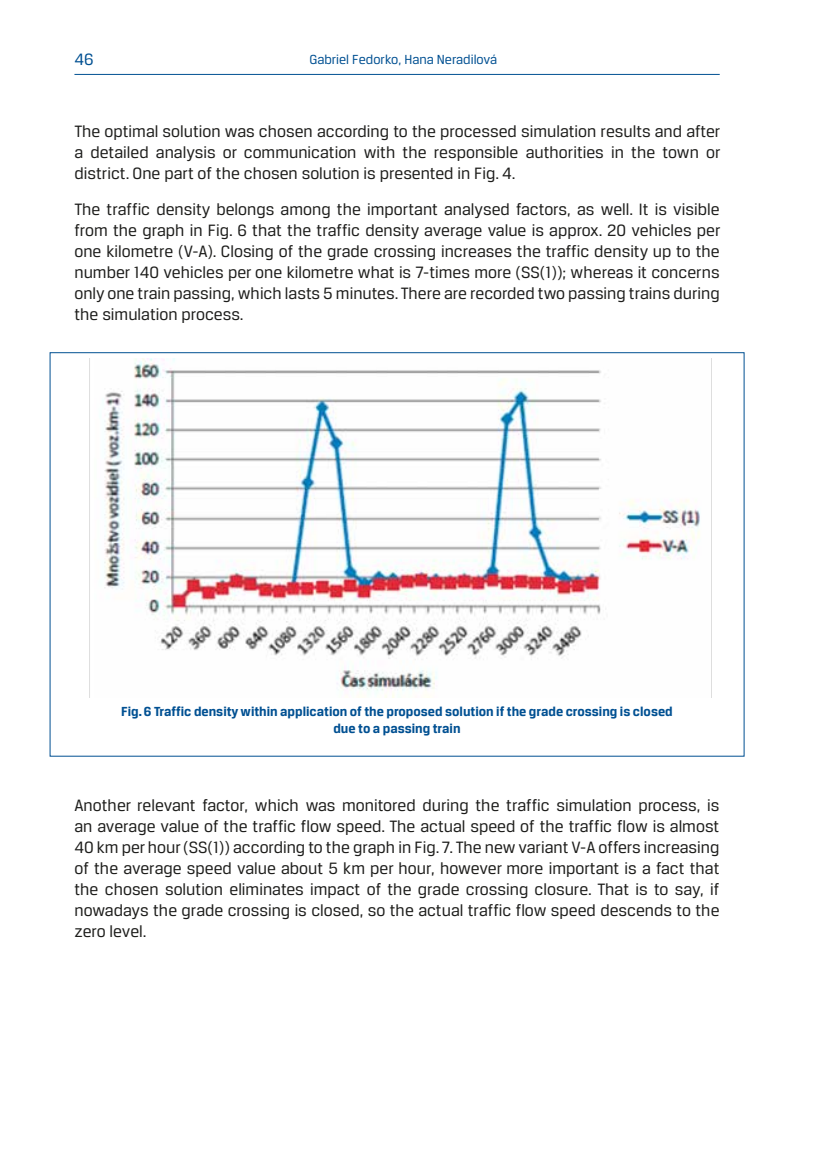
<style>
.page{position:relative;width:819px;height:1161px;background:#fff}
.page>*{position:absolute;margin:0;border:0;box-sizing:border-box;transform-origin:0 0}
.podstawowy_ang{font:17.5px/21px "Breuer Text";color:#1d1d1b;text-align:justify}
.t1{font:17.5px "Breuer Text";color:#005092}
.podst_ang{font:700 14px/16.8px "Breuer Text";color:#005092;text-align:center}
.t2{font:14px "Breuer Text";color:#005092}
</style>
<div class="page">
<hr style="left:74px;top:74px;width:645px;height:1px;background:#005092">
<img style="left:89px;top:358px;width:623px;height:340px">
<p class="t1" style="left:74px;top:50px;width:21px">46</p>
<p class="t2" style="left:309px;top:51px;width:189px">Gabriel Fedorko, Hana Neradilová</p>
<p class="podstawowy_ang" style="left:74px;top:121px;width:647px">The optimal solution was chosen according to the processed simulation results and after a detailed analysis or communication with the responsible authorities in the town or district. One part of the chosen solution is presented in Fig. 4.</p>
<p class="podstawowy_ang" style="left:74px;top:199px;width:647px">The traffic density belongs among the important analysed factors, as well. It is visible from the graph in Fig. 6 that the traffic density average value is approx. 20 vehicles per one kilometre (V-A). Closing of the grade crossing increases the traffic density up to the number 140 vehicles per one kilometre what is 7-times more (SS(1)); whereas it concerns only one train passing, which lasts 5 minutes. There are recorded two passing trains during the simulation process.</p>
<p class="podst_ang" style="left:121px;top:703px;width:553px">Fig. 6 Traffic density within application of the proposed solution if the grade crossing is closed due to a passing train</p>
<p class="podstawowy_ang" style="left:74px;top:795px;width:646px">Another relevant factor, which was monitored during the traffic simulation process, is an average value of the traffic flow speed. The actual speed of the traffic flow is almost 40 km per hour (SS(1)) according to the graph in Fig. 7. The new variant V-A offers increasing of the average speed value about 5 km per hour, however more important is a fact that the chosen solution eliminates impact of the grade crossing closure. That is to say, if nowadays the grade crossing is closed, so the actual traffic flow speed descends to the zero level.</p>
</div>
